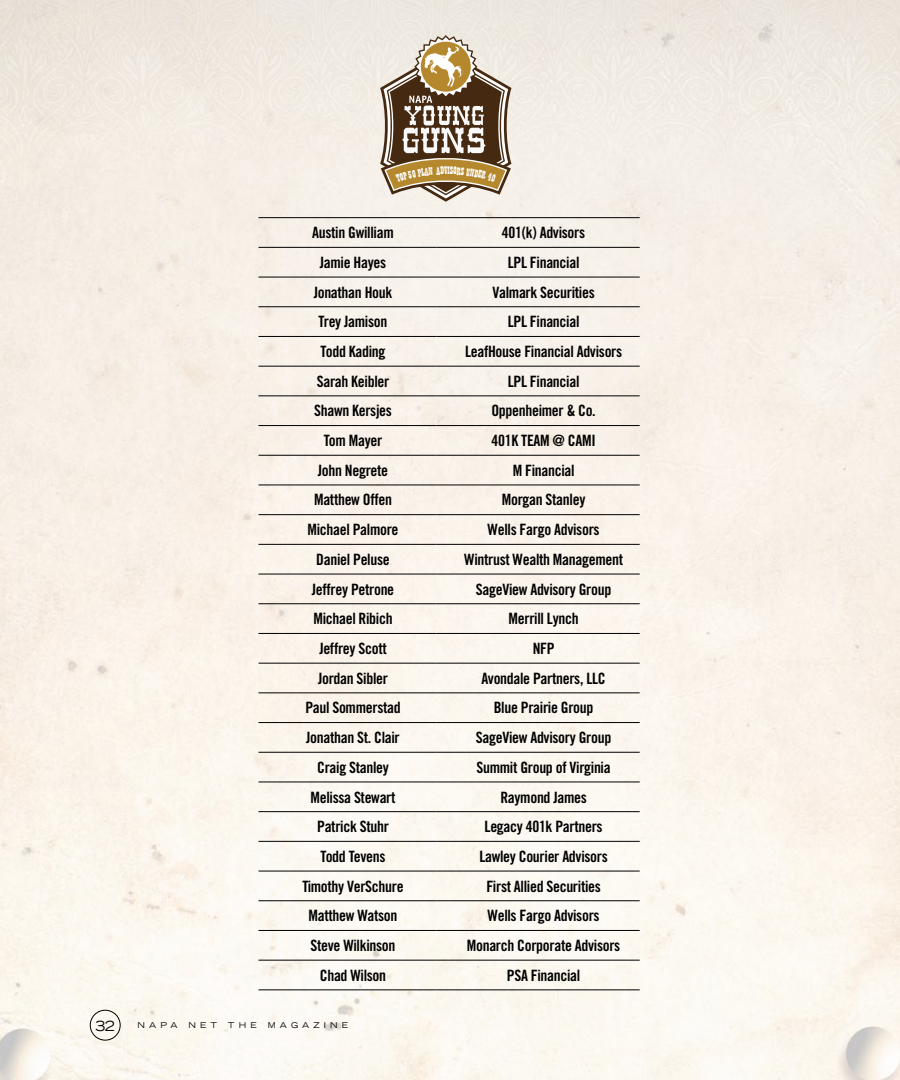
<style>
.page{position:relative;width:900px;height:1080px;background:#fff}
.page>*{position:absolute;margin:0;border:0;box-sizing:border-box;transform-origin:0 0}
.t1{font:15.62px "Trade Gothic LT Std Bd Cn 20";letter-spacing:-.02em;color:#000}
.t2{font:expanded 14px "Trade Gothic LT Std";color:#000}
.t3{font:11.38px "Playbill";color:#fff}
.t4{font:expanded 8px "Trade Gothic LT Std";letter-spacing:.52em;color:#000}
</style>
<div class="page">
<img style="left:0;top:0;width:900px;height:1080px">
<div style="left:90px;top:1010px;width:30px;height:30px;border:1px solid #000;border-radius:50%"></div>
<hr style="left:259px;top:217px;width:177px;height:1px;background:#000">
<hr style="left:436px;top:217px;width:204px;height:1px;background:#000">
<hr style="left:259px;top:247px;width:177px;height:1px;background:#000">
<hr style="left:436px;top:247px;width:204px;height:1px;background:#000">
<hr style="left:259px;top:277px;width:177px;height:1px;background:#000">
<hr style="left:436px;top:277px;width:204px;height:1px;background:#000">
<hr style="left:259px;top:307px;width:177px;height:1px;background:#000">
<hr style="left:436px;top:307px;width:204px;height:1px;background:#000">
<hr style="left:259px;top:336px;width:177px;height:1px;background:#000">
<hr style="left:436px;top:336px;width:204px;height:1px;background:#000">
<hr style="left:259px;top:366px;width:177px;height:1px;background:#000">
<hr style="left:436px;top:366px;width:204px;height:1px;background:#000">
<hr style="left:259px;top:396px;width:177px;height:1px;background:#000">
<hr style="left:436px;top:396px;width:204px;height:1px;background:#000">
<hr style="left:259px;top:425px;width:177px;height:1px;background:#000">
<hr style="left:436px;top:425px;width:204px;height:1px;background:#000">
<hr style="left:259px;top:455px;width:177px;height:1px;background:#000">
<hr style="left:436px;top:455px;width:204px;height:1px;background:#000">
<hr style="left:259px;top:485px;width:177px;height:1px;background:#000">
<hr style="left:436px;top:485px;width:204px;height:1px;background:#000">
<hr style="left:259px;top:514px;width:177px;height:1px;background:#000">
<hr style="left:436px;top:514px;width:204px;height:1px;background:#000">
<hr style="left:259px;top:544px;width:177px;height:1px;background:#000">
<hr style="left:436px;top:544px;width:204px;height:1px;background:#000">
<hr style="left:259px;top:574px;width:177px;height:1px;background:#000">
<hr style="left:436px;top:574px;width:204px;height:1px;background:#000">
<hr style="left:259px;top:604px;width:177px;height:1px;background:#000">
<hr style="left:436px;top:604px;width:204px;height:1px;background:#000">
<hr style="left:259px;top:633px;width:177px;height:1px;background:#000">
<hr style="left:436px;top:633px;width:204px;height:1px;background:#000">
<hr style="left:259px;top:663px;width:177px;height:1px;background:#000">
<hr style="left:436px;top:663px;width:204px;height:1px;background:#000">
<hr style="left:259px;top:693px;width:177px;height:1px;background:#000">
<hr style="left:436px;top:693px;width:204px;height:1px;background:#000">
<hr style="left:259px;top:722px;width:177px;height:1px;background:#000">
<hr style="left:436px;top:722px;width:204px;height:1px;background:#000">
<hr style="left:259px;top:752px;width:177px;height:1px;background:#000">
<hr style="left:436px;top:752px;width:204px;height:1px;background:#000">
<hr style="left:259px;top:782px;width:177px;height:1px;background:#000">
<hr style="left:436px;top:782px;width:204px;height:1px;background:#000">
<hr style="left:259px;top:811px;width:177px;height:1px;background:#000">
<hr style="left:436px;top:811px;width:204px;height:1px;background:#000">
<hr style="left:259px;top:841px;width:177px;height:1px;background:#000">
<hr style="left:436px;top:841px;width:204px;height:1px;background:#000">
<hr style="left:259px;top:871px;width:177px;height:1px;background:#000">
<hr style="left:436px;top:871px;width:204px;height:1px;background:#000">
<hr style="left:259px;top:901px;width:177px;height:1px;background:#000">
<hr style="left:436px;top:901px;width:204px;height:1px;background:#000">
<hr style="left:259px;top:930px;width:177px;height:1px;background:#000">
<hr style="left:436px;top:930px;width:204px;height:1px;background:#000">
<hr style="left:259px;top:960px;width:177px;height:1px;background:#000">
<hr style="left:436px;top:960px;width:204px;height:1px;background:#000">
<hr style="left:259px;top:990px;width:177px;height:1px;background:#000">
<hr style="left:436px;top:990px;width:204px;height:1px;background:#000">
<svg style="left:380px;top:35px;width:131px;height:167px;background:#a9967b"></svg>
<p class="t3" style="left:444px;top:165px;width:5px">V</p>
<p class="t1" style="left:312px;top:223px;width:83px">Austin Gwilliam</p>
<p class="t1" style="left:502px;top:223px;width:85px">401(k) Advisors</p>
<p class="t1" style="left:320px;top:253px;width:68px">Jamie Hayes</p>
<p class="t1" style="left:508px;top:253px;width:73px">LPL Financial</p>
<p class="t1" style="left:314px;top:282px;width:80px">Jonathan Houk</p>
<p class="t1" style="left:492px;top:282px;width:104px">Valmark Securities</p>
<p class="t1" style="left:319px;top:312px;width:70px">Trey Jamison</p>
<p class="t1" style="left:508px;top:312px;width:73px">LPL Financial</p>
<p class="t1" style="left:321px;top:342px;width:66px">Todd Kading</p>
<p class="t1" style="left:465px;top:342px;width:159px">LeafHouse Financial Advisors</p>
<p class="t1" style="left:317px;top:372px;width:74px">Sarah Keibler</p>
<p class="t1" style="left:508px;top:372px;width:73px">LPL Financial</p>
<p class="t1" style="left:314px;top:401px;width:79px">Shawn Kersjes</p>
<p class="t1" style="left:491px;top:401px;width:106px">Oppenheimer &amp; Co.</p>
<p class="t1" style="left:324px;top:431px;width:60px">Tom Mayer</p>
<p class="t1" style="left:492px;top:431px;width:106px">401K TEAM @ CAMI</p>
<p class="t1" style="left:318px;top:461px;width:72px">John Negrete</p>
<p class="t1" style="left:513px;top:461px;width:63px">M Financial</p>
<p class="t1" style="left:314px;top:490px;width:79px">Matthew Offen</p>
<p class="t1" style="left:502px;top:490px;width:85px">Morgan Stanley</p>
<p class="t1" style="left:308px;top:520px;width:93px">Michael Palmore</p>
<p class="t1" style="left:488px;top:520px;width:114px">Wells Fargo Advisors</p>
<p class="t1" style="left:316px;top:550px;width:75px">Daniel Peluse</p>
<p class="t1" style="left:464px;top:550px;width:160px">Wintrust Wealth Management</p>
<p class="t1" style="left:312px;top:580px;width:84px">Jeffrey Petrone</p>
<p class="t1" style="left:476px;top:580px;width:137px">SageView Advisory Group</p>
<p class="t1" style="left:313px;top:609px;width:81px">Michael Ribich</p>
<p class="t1" style="left:509px;top:609px;width:71px">Merrill Lynch</p>
<p class="t1" style="left:319px;top:639px;width:69px">Jeffrey Scott</p>
<p class="t1" style="left:533px;top:639px;width:23px">NFP</p>
<p class="t1" style="left:318px;top:669px;width:71px">Jordan Sibler</p>
<p class="t1" style="left:482px;top:669px;width:126px">Avondale Partners, LLC</p>
<p class="t1" style="left:305px;top:698px;width:97px">Paul Sommerstad</p>
<p class="t1" style="left:494px;top:698px;width:101px">Blue Prairie Group</p>
<p class="t1" style="left:306px;top:728px;width:95px">Jonathan St. Clair</p>
<p class="t1" style="left:476px;top:728px;width:137px">SageView Advisory Group</p>
<p class="t1" style="left:317px;top:758px;width:73px">Craig Stanley</p>
<p class="t1" style="left:477px;top:758px;width:136px">Summit Group of Virginia</p>
<p class="t1" style="left:311px;top:787px;width:86px">Melissa Stewart</p>
<p class="t1" style="left:500px;top:787px;width:88px">Raymond James</p>
<p class="t1" style="left:317px;top:817px;width:73px">Patrick Stuhr</p>
<p class="t1" style="left:485px;top:817px;width:120px">Legacy 401k Partners</p>
<p class="t1" style="left:320px;top:847px;width:67px">Todd Tevens</p>
<p class="t1" style="left:479px;top:847px;width:130px">Lawley Courier Advisors</p>
<p class="t1" style="left:302px;top:877px;width:103px">Timothy VerSchure</p>
<p class="t1" style="left:486px;top:877px;width:116px">First Allied Securities</p>
<p class="t1" style="left:309px;top:906px;width:90px">Matthew Watson</p>
<p class="t1" style="left:488px;top:906px;width:114px">Wells Fargo Advisors</p>
<p class="t1" style="left:311px;top:936px;width:86px">Steve Wilkinson</p>
<p class="t1" style="left:467px;top:936px;width:155px">Monarch Corporate Advisors</p>
<p class="t1" style="left:320px;top:966px;width:68px">Chad Wilson</p>
<p class="t1" style="left:507px;top:966px;width:75px">PSA Financial</p>
<p class="t2" style="left:95px;top:1016px;width:21px">32</p>
<p class="t4" style="left:138px;top:1020px;width:41px">NAPA</p>
<p class="t4" style="left:189px;top:1020px;width:30px">NET</p>
<p class="t4" style="left:228px;top:1020px;width:30px">THE</p>
<p class="t4" style="left:268px;top:1020px;width:82px">MAGAZINE</p>
</div>
